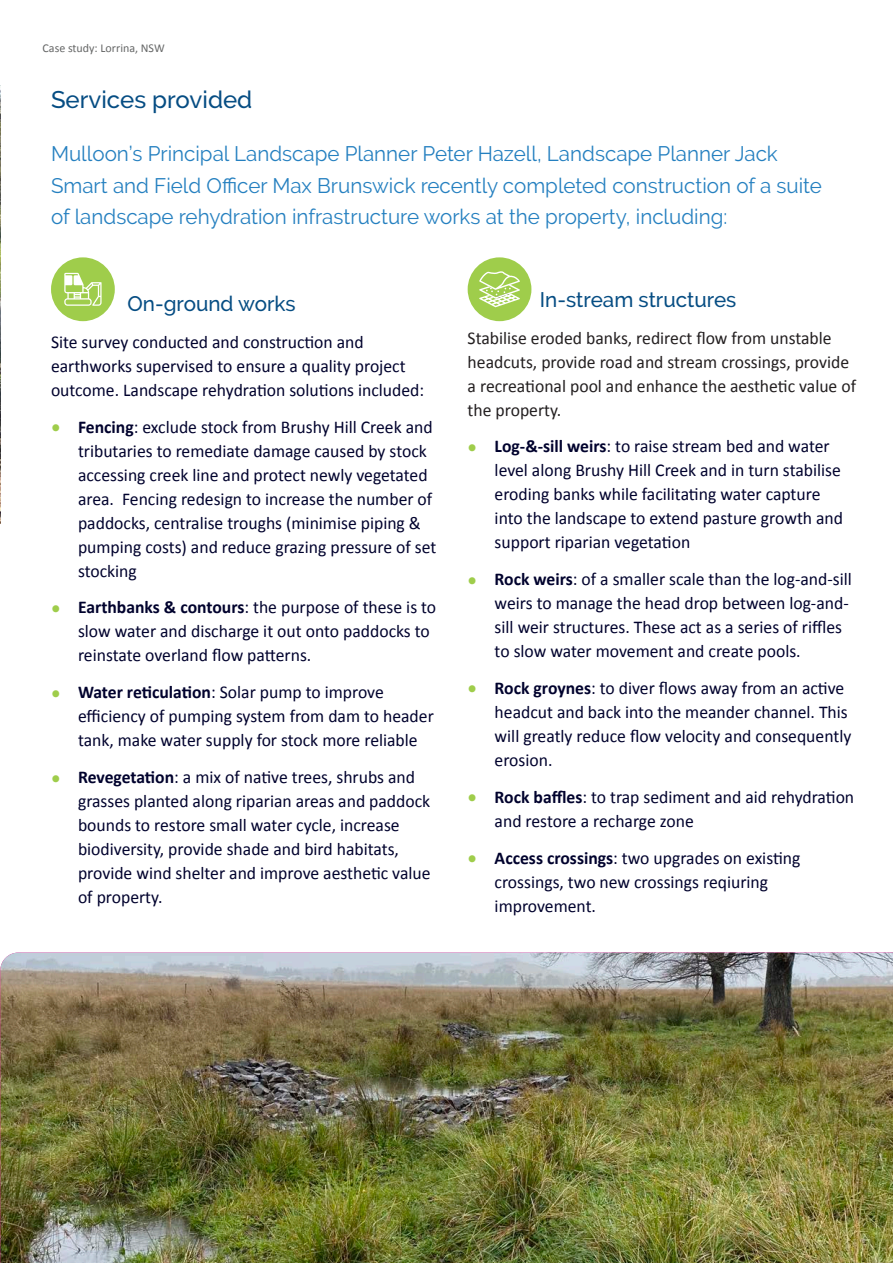
<style>
.page{position:relative;width:893px;height:1263px;background:#fff}
.page>*{position:absolute;margin:0;border:0;box-sizing:border-box;transform-origin:0 0}
.Heading{font:500 24px "Raleway";color:#064d83}
.Bullets{font:21px/31.5px "Raleway";color:#2580c0}
.Bullets_-_line_1{font:500 21px "Raleway";color:#064d83}
.Small_Heading{font:500 21px "Raleway";color:#064d83}
.Bullets_-_line_1-2{font:18px/24px "Calibri";color:#00022d}
.Bullets_-_line_1-3{font:18px/24px "Calibri";color:#231f20}
.Captions{font:12px "Calibri";color:#656666}
.s1{font-weight:700;font-size:19.5px;color:#9fcd4b}
.s2{font-weight:700}
</style>
<div class="page">
<img style="left:0;top:85px;width:1px;height:438px">
<div style="left:51px;top:257px;width:64px;height:64px;background:#9fcd4b;border-radius:50%"></div>
<svg style="left:64px;top:273px;width:38px;height:33px"></svg>
<div style="left:468px;top:257px;width:63px;height:64px;background:#9fcd4b;border-radius:50%"></div>
<svg style="left:479px;top:271px;width:41px;height:36px"></svg>
<img style="left:0;top:952px;width:893px;height:311px">
<p class="Captions" style="left:43px;top:39px;width:124px">Case study: Lorrina, NSW</p>
<p class="Heading" style="left:51px;top:85px;width:203px">Services provided</p>
<p class="Bullets" style="left:51px;top:138px;width:772px">Mulloon’s Principal Landscape Planner Peter Hazell, Landscape Planner Jack<br>Smart and Field Officer Max Brunswick recently completed construction of a suite of landscape rehydration infrastructure works at the property, including:</p>
<p class="Small_Heading" style="left:128px;top:292px;width:170px">On-ground works</p>
<p class="Bullets_-_line_1-2" style="left:51px;top:329px;width:375px">Site survey conducted and construction and earthworks supervised to ensure a quality project outcome. Landscape rehydration solutions included:</p>
<p class="Bullets_-_line_1-2" style="left:78px;top:414px;width:360px;text-indent:-27px"><span class="s1">•</span> <span class="s2">Fencing</span>: exclude stock from Brushy Hill Creek and tributaries to remediate damage caused by stock accessing creek line and protect newly vegetated area. Fencing redesign to increase the number of paddocks, centralise troughs (minimise piping &amp; pumping costs) and reduce grazing pressure of set stocking</p>
<p class="Bullets_-_line_1-2" style="left:78px;top:595px;width:360px;text-indent:-27px"><span class="s1">•</span> <span class="s2">Earthbanks &amp; contours</span>: the purpose of these is to slow water and discharge it out onto paddocks to reinstate overland flow patterns.</p>
<p class="Bullets_-_line_1-2" style="left:78px;top:680px;width:357px;text-indent:-27px"><span class="s1">•</span> <span class="s2">Water reticulation</span>: Solar pump to improve efficiency of pumping system from dam to header tank, make water supply for stock more reliable</p>
<p class="Bullets_-_line_1-2" style="left:78px;top:764px;width:354px;text-indent:-27px"><span class="s1">•</span> <span class="s2">Revegetation</span>: a mix of native trees, shrubs and grasses planted along riparian areas and paddock bounds to restore small water cycle, increase biodiversity, provide shade and bird habitats, provide wind shelter and improve aesthetic value of property.</p>
<p class="Bullets_-_line_1" style="left:540px;top:287px;width:198px">In-stream structures</p>
<p class="Bullets_-_line_1-3" style="left:468px;top:325px;width:390px">Stabilise eroded banks, redirect flow from unstable headcuts, provide road and stream crossings, provide a recreational pool and enhance the aesthetic value of the property.</p>
<p class="Bullets_-_line_1-2" style="left:495px;top:434px;width:350px;text-indent:-27px"><span class="s1">•</span> <span class="s2">Log-&amp;-sill weirs</span>: to raise stream bed and water level along Brushy Hill Creek and in turn stabilise eroding banks while facilitating water capture into the landscape to extend pasture growth and support riparian vegetation</p>
<p class="Bullets_-_line_1-2" style="left:495px;top:567px;width:359px;text-indent:-27px"><span class="s1">•</span> <span class="s2">Rock weirs</span>: of a smaller scale than the log-and-sill weirs to manage the head drop between log-and&shy;sill weir structures. These act as a series of riffles to slow water movement and create pools.</p>
<p class="Bullets_-_line_1-2" style="left:495px;top:675px;width:358px;text-indent:-27px"><span class="s1">•</span> <span class="s2">Rock groynes</span>: to diver flows away from an active headcut and back into the meander channel. This will greatly reduce flow velocity and consequently erosion.</p>
<p class="Bullets_-_line_1-2" style="left:495px;top:784px;width:361px;text-indent:-27px"><span class="s1">•</span> <span class="s2">Rock baffles</span>: to trap sediment and aid rehydration and restore a recharge zone</p>
<p class="Bullets_-_line_1-2" style="left:495px;top:845px;width:307px;text-indent:-27px"><span class="s1">•</span> <span class="s2">Access crossings</span>: two upgrades on existing crossings, two new crossings reqiuring improvement.</p>
</div>
